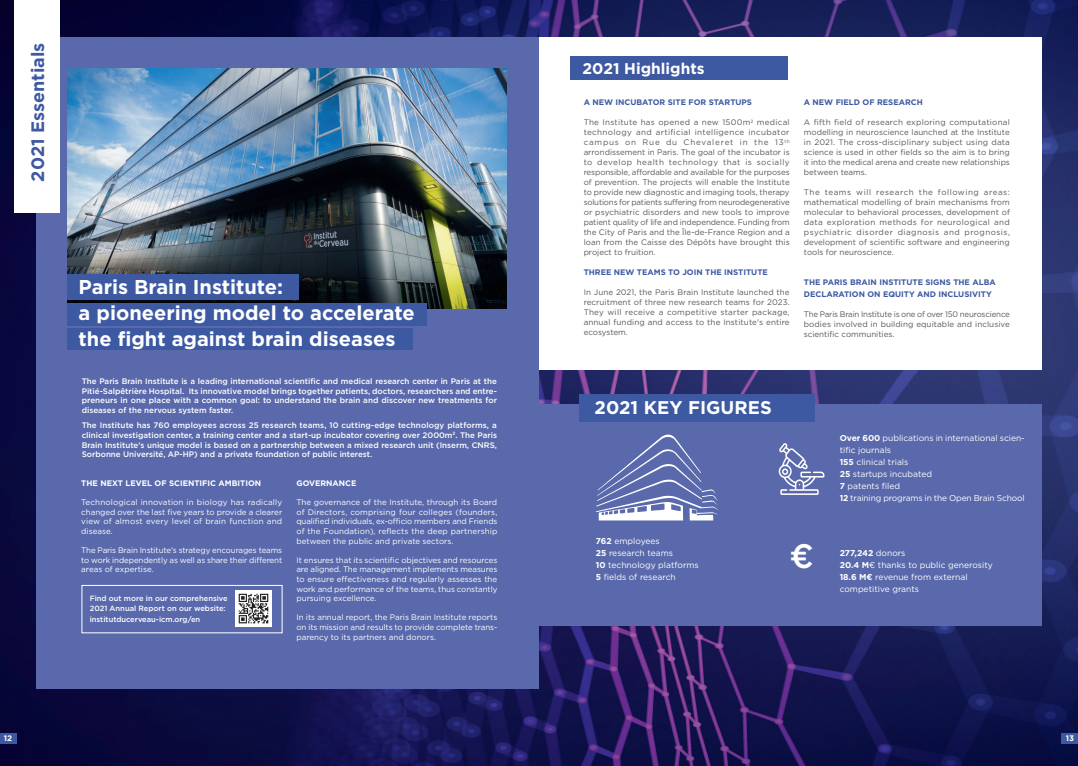
<style>
.page{position:relative;width:1078px;height:766px;background:#fff}
.page>*{position:absolute;margin:0;border:0;box-sizing:border-box;transform-origin:0 0}
.t1{font:500 33.9px "Gotham";color:#fff}
.t2{font:700 20px/26px "Gotham";color:#fff}
.t3{font:700 18.3px "Gotham";color:#fff}
.t4{font:700 18px "Gotham";color:#3d59a2}
.t5{font:700 15.5px "Gotham";color:#fff}
.t6{font:8.5px/12px "Gotham";color:#fff}
.t7{font:8px/10px "Gotham";color:#57585a;text-align:justify}
.t8{font:8px/9.6px "Gotham";color:#fff;text-align:justify}
.t9{font:500 8px/9.6px "Gotham";color:#fff;text-align:justify}
.t10{font:700 8px/12px "Gotham";color:#3d59a2}
.t11{font:700 8px "Gotham";color:#fff}
.t12{font:500 7.6px/10.4px "Gotham";color:#fff}
.s1{font-weight:700}
</style>
<div class="page">
<img style="left:0;top:0;width:524px;height:765px">
<div style="left:37px;top:37px;width:502px;height:651px;background:#5969ab"></div>
<img style="left:67px;top:68px;width:439px;height:240px">
<div style="left:14px;top:0;width:46px;height:213px;background:#fff"></div>
<div style="left:0;top:732px;width:16px;height:11px;background:#3d59a2"></div>
<div style="left:67px;top:274px;width:232px;height:26px;background:#3d59a2"></div>
<div style="left:67px;top:303px;width:359px;height:22px;background:#3d59a2"></div>
<div style="left:67px;top:328px;width:345px;height:22px;background:#3d59a2"></div>
<div style="left:82px;top:585px;width:200px;height:47px;border:1px solid #fff"></div>
<img style="left:236px;top:590px;width:36px;height:36px">
<img style="left:524px;top:0;width:553px;height:765px">
<div style="left:539px;top:37px;width:501px;height:332px;background:#fff"></div>
<div style="left:524px;top:37px;width:15px;height:651px;background:#5969ab"></div>
<div style="left:1061px;top:732px;width:16px;height:11px;background:#3d59a2"></div>
<div style="left:570px;top:56px;width:217px;height:24px;background:#3d59a2"></div>
<div style="left:539px;top:404px;width:501px;height:221px;background:#5969ab"></div>
<div style="left:579px;top:394px;width:235px;height:27px;background:#3d59a2"></div>
<svg style="left:596px;top:434px;width:122px;height:86px"></svg>
<svg style="left:778px;top:443px;width:46px;height:52px"></svg>
<h3 class="t4" style="left:26px;top:181px;width:140px;rotate:-90deg">2021 Essentials</h3>
<p class="t11" style="left:4px;top:732px;width:10px">12</p>
<h2 class="t2" style="left:79px;top:274px;width:337px">Paris Brain Institute:<br>a pioneering model to accelerate the fight against brain diseases</h2>
<p class="t9" style="left:82px;top:376px;width:417px">The Paris Brain Institute is a leading international scientific and medical research center in Paris at the Pitié-Salpêtrière Hospital. Its innovative model brings together patients, doctors, researchers and entre&shy;preneurs in one place with a common goal: to understand the brain and discover new treatments for diseases of the nervous system faster.</p>
<p class="t9" style="left:82px;top:420px;width:416px">The Institute has 760 employees across 25 research teams, 10 cutting-edge technology platforms, a clinical investigation center, a training center and a start-up incubator covering over 2000m<sup>2</sup>. The Paris Brain Institute's unique model is based on a partnership between a mixed research unit (Inserm, CNRS, Sorbonne Université, AP-HP) and a private foundation of public interest.</p>
<p class="t11" style="left:81px;top:477px;width:181px">THE NEXT LEVEL OF SCIENTIFIC AMBITION</p>
<p class="t8" style="left:81px;top:497px;width:202px">Technological innovation in biology has radically changed over the last five years to provide a clearer view of almost every level of brain function and disease.</p>
<p class="t8" style="left:81px;top:545px;width:202px">The Paris Brain Institute's strategy encourages teams to work independently as well as share their different areas of expertise.</p>
<p class="t12" style="left:90px;top:593px;width:140px">Find out more in our comprehensive<br>2021 Annual Report on our website: institutducerveau-icm.org/en</p>
<p class="t11" style="left:296px;top:477px;width:62px">GOVERNANCE</p>
<p class="t8" style="left:296px;top:497px;width:202px">The governance of the Institute, through its Board of Directors, comprising four colleges (founders, qualified individuals, ex-officio members and Friends of the Foundation), reflects the deep partnership between the public and private sectors.</p>
<p class="t8" style="left:296px;top:554px;width:202px">It ensures that its scientific objectives and resources are aligned. The management implements measures to ensure effectiveness and regularly assesses the work and performance of the teams, thus constantly pursuing excellence.</p>
<p class="t8" style="left:296px;top:612px;width:202px">In its annual report, the Paris Brain Institute reports on its mission and results to provide complete trans&shy;parency to its partners and donors.</p>
<h3 class="t5" style="left:582px;top:58px;width:123px">2021 Highlights</h3>
<p class="t10" style="left:583px;top:96px;width:170px">A NEW INCUBATOR SITE FOR STARTUPS</p>
<p class="t7" style="left:583px;top:117px;width:207px">The Institute has opened a new 1500m<sup>2</sup> medical technology and artificial intelligence incubator campus on Rue du Chevaleret in the 13<sup>th </sup>arrondissement in Paris. The goal of the incubator is to develop health technology that is socially responsible, affordable and available for the purposes of prevention. The projects will enable the Institute to provide new diagnostic and imaging tools, therapy solutions for patients suffering from neurodegenerative or psychiatric disorders and new tools to improve patient quality of life and independence. Funding from the City of Paris and the Île-de-France Region and a loan from the Caisse des Dépôts have brought this project to fruition.</p>
<p class="t10" style="left:583px;top:266px;width:186px">THREE NEW TEAMS TO JOIN THE INSTITUTE</p>
<p class="t7" style="left:583px;top:287px;width:207px">In June 2021, the Paris Brain Institute launched the recruitment of three new research teams for 2023.<br>They will receive a competitive starter package, annual funding and access to the Institute's entire ecosystem.</p>
<p class="t10" style="left:803px;top:96px;width:120px">A NEW FIELD OF RESEARCH</p>
<p class="t7" style="left:803px;top:117px;width:207px">A fifth field of research exploring computational modelling in neuroscience launched at the Institute in 2021. The cross-disciplinary subject using data science is used in other fields so the aim is to bring it into the medical arena and create new relationships between teams.</p>
<p class="t7" style="left:803px;top:187px;width:207px">The teams will research the following areas: mathematical modelling of brain mechanisms from molecular to behavioral processes, development of data exploration methods for neurological and psychiatric disorder diagnosis and prognosis, development of scientific software and engineering tools for neuroscience.</p>
<p class="t10" style="left:803px;top:276px;width:193px">THE PARIS BRAIN INSTITUTE SIGNS THE ALBA<br>DECLARATION ON EQUITY AND INCLUSIVITY</p>
<p class="t7" style="left:803px;top:309px;width:207px">The Paris Brain Institute is one of over 150 neuroscience bodies involved in building equitable and inclusive scientific communities.</p>
<h3 class="t3" style="left:594px;top:395px;width:178px">2021 KEY FIGURES</h3>
<p class="t6" style="left:839px;top:432px;width:186px"><span class="s1">Over 600</span> publications in international scien&shy;tific journals<br><span class="s1">155</span> clinical trials<br><span class="s1">25</span> startups incubated<br><span class="s1">7</span> patents filed<br><span class="s1">12</span> training programs in the Open Brain School</p>
<p class="t6" style="left:595px;top:535px;width:104px"><span class="s1">762</span> employees<br><span class="s1">25</span> research teams<br><span class="s1">10</span> technology platforms<br><span class="s1">5</span> fields of research</p>
<h1 class="t1" style="left:789px;top:533px;width:26px">€</h1>
<p class="t6" style="left:839px;top:547px;width:155px"><span class="s1">277,242</span> donors<br><span class="s1">20.4 M</span>€ thanks to public generosity<br><span class="s1">18.6 M€</span> revenue from external competitive grants</p>
<p class="t11" style="left:1065px;top:732px;width:10px">13</p>
</div>
